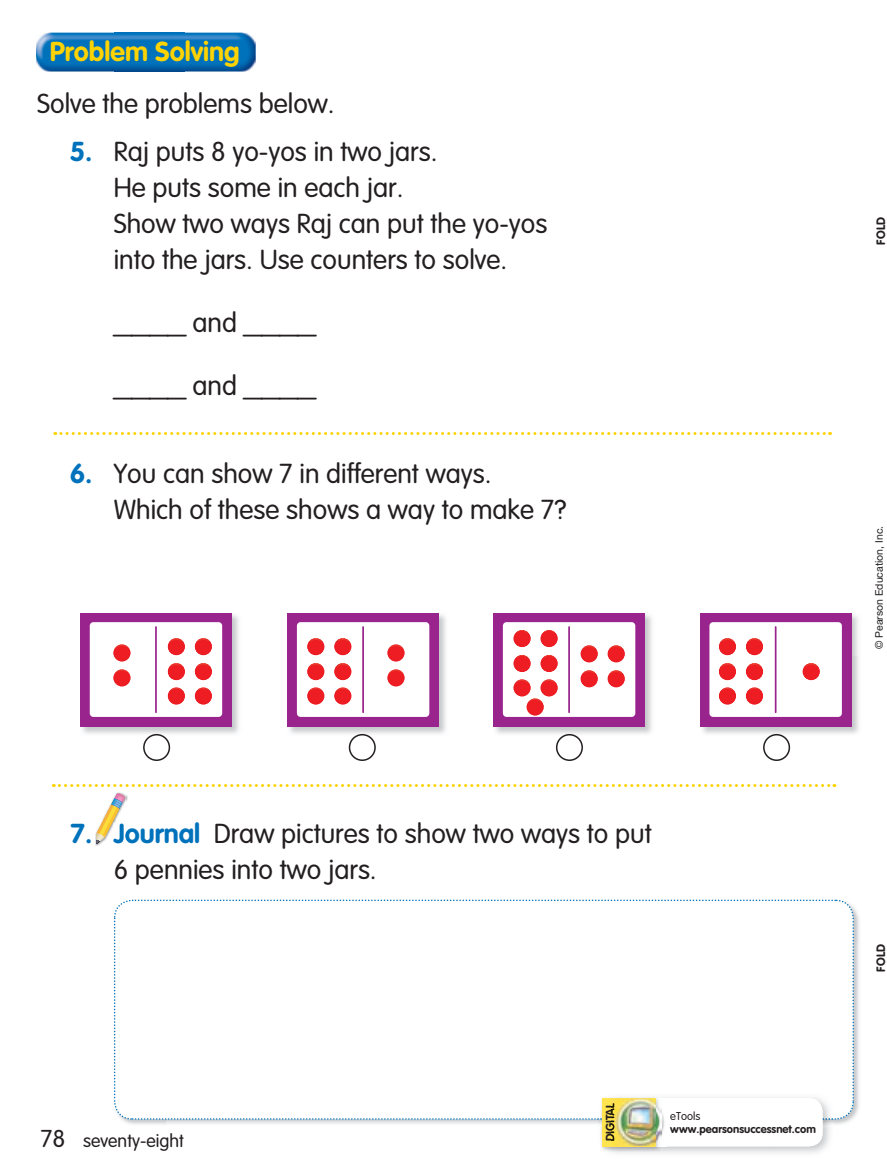
<style>
.page{position:relative;width:887px;height:1175px;background:#fff}
.page>*{position:absolute;margin:0;border:0;box-sizing:border-box;transform-origin:0 0}
.t1{font:300 36px/63px "SFVAG Rounded 02";color:#231f20}
.t2{font:300 27px/36px "SFVAG Rounded 02";color:#231f20}
.t3{font:700 27px "SFVAG Rounded 02";color:#fed304}
.t4{font:300 18px "SFVAG Rounded 02";color:#231f20}
.t5{font:700 12px "SFVAG Rounded 02";letter-spacing:.025em;color:#231f20}
.t6{font:700 11.55px "VAG Rounded";color:#231f20}
.t7{font:700 11.25px/13.5px "SFVAG Rounded 02";color:#231f20}
.t8{font:10.5px "Helvetica Neue";color:#231f20}
.s1{font-weight:700;color:#0072bc}
.s2{font-size:27px}
.s3{font-size:24px}
.s4{font-weight:300}
</style>
<div class="page">
<svg style="left:55px;top:432px;width:775px;height:3px"></svg>
<svg style="left:53px;top:784px;width:781px;height:2px"></svg>
<img style="left:854px;top:943px;width:5px;height:174px">
<img style="left:609px;top:1126px;width:221px;height:27px">
<div style="left:602px;top:1097px;width:220px;height:49px;background:#fff;border-radius:13px"></div>
<img style="left:601px;top:1126px;width:60px;height:25px">
<svg style="left:113px;top:899px;width:741px;height:227px"></svg>
<img style="left:602px;top:1097px;width:59px;height:1px">
<div style="left:602px;top:1098px;width:53px;height:48px;background:#ffe34f"></div>
<img style="left:611px;top:1098px;width:55px;height:48px">
<img style="left:611px;top:1102px;width:3px;height:38px">
<img style="left:80px;top:613px;width:159px;height:121px">
<div style="left:80px;top:612px;width:151px;height:114px;background:#99248e"></div>
<div style="left:90px;top:622px;width:132px;height:94px;background:#fff;border-radius:4px"></div>
<hr style="left:155px;top:627px;width:2px;height:85px;background:#99248e">
<img style="left:287px;top:613px;width:159px;height:120px">
<div style="left:287px;top:612px;width:151px;height:114px;background:#99248e"></div>
<div style="left:297px;top:622px;width:132px;height:94px;background:#fff;border-radius:4px"></div>
<hr style="left:362px;top:627px;width:2px;height:85px;background:#99248e">
<img style="left:493px;top:613px;width:159px;height:120px">
<div style="left:493px;top:612px;width:151px;height:114px;background:#99248e"></div>
<div style="left:503px;top:622px;width:132px;height:94px;background:#fff;border-radius:4px"></div>
<hr style="left:568px;top:627px;width:2px;height:85px;background:#99248e">
<img style="left:700px;top:613px;width:159px;height:121px">
<img style="left:852px;top:613px;width:7px;height:42px">
<div style="left:699px;top:612px;width:152px;height:114px;background:#99248e"></div>
<div style="left:709px;top:622px;width:132px;height:94px;background:#fff;border-radius:4px"></div>
<hr style="left:774px;top:627px;width:2px;height:85px;background:#99248e">
<img style="left:113px;top:644px;width:17px;height:17px;border-radius:50%">
<img style="left:113px;top:644px;width:17px;height:9px">
<img style="left:113px;top:669px;width:17px;height:17px;border-radius:50%">
<img style="left:113px;top:669px;width:17px;height:9px">
<img style="left:168px;top:638px;width:17px;height:17px;border-radius:50%">
<img style="left:168px;top:638px;width:17px;height:9px">
<img style="left:168px;top:663px;width:17px;height:17px;border-radius:50%">
<img style="left:168px;top:663px;width:17px;height:9px">
<img style="left:195px;top:638px;width:17px;height:17px;border-radius:50%">
<img style="left:195px;top:638px;width:17px;height:9px">
<img style="left:195px;top:663px;width:17px;height:17px;border-radius:50%">
<img style="left:195px;top:663px;width:17px;height:9px">
<img style="left:168px;top:687px;width:17px;height:17px;border-radius:50%">
<img style="left:168px;top:687px;width:17px;height:9px">
<img style="left:195px;top:687px;width:17px;height:17px;border-radius:50%">
<img style="left:195px;top:687px;width:17px;height:9px">
<img style="left:307px;top:638px;width:17px;height:17px;border-radius:50%">
<img style="left:307px;top:638px;width:17px;height:9px">
<img style="left:307px;top:663px;width:17px;height:17px;border-radius:50%">
<img style="left:307px;top:663px;width:17px;height:9px">
<img style="left:334px;top:638px;width:17px;height:17px;border-radius:50%">
<img style="left:334px;top:638px;width:17px;height:9px">
<img style="left:334px;top:663px;width:17px;height:17px;border-radius:50%">
<img style="left:334px;top:663px;width:17px;height:9px">
<img style="left:307px;top:687px;width:17px;height:17px;border-radius:50%">
<img style="left:307px;top:687px;width:17px;height:9px">
<img style="left:334px;top:687px;width:17px;height:17px;border-radius:50%">
<img style="left:334px;top:687px;width:17px;height:9px">
<img style="left:387px;top:644px;width:17px;height:17px;border-radius:50%">
<img style="left:387px;top:644px;width:17px;height:9px">
<img style="left:387px;top:669px;width:17px;height:17px;border-radius:50%">
<img style="left:387px;top:669px;width:17px;height:9px">
<img style="left:513px;top:630px;width:17px;height:17px;border-radius:50%">
<img style="left:513px;top:630px;width:17px;height:9px">
<img style="left:513px;top:654px;width:17px;height:18px;border-radius:50%">
<img style="left:513px;top:654px;width:17px;height:10px">
<img style="left:540px;top:630px;width:17px;height:17px;border-radius:50%">
<img style="left:540px;top:630px;width:17px;height:9px">
<img style="left:540px;top:654px;width:17px;height:18px;border-radius:50%">
<img style="left:540px;top:654px;width:17px;height:10px">
<img style="left:513px;top:679px;width:17px;height:17px;border-radius:50%">
<img style="left:513px;top:679px;width:17px;height:9px">
<img style="left:540px;top:679px;width:17px;height:17px;border-radius:50%">
<img style="left:540px;top:679px;width:17px;height:9px">
<img style="left:526px;top:698px;width:17px;height:17px;border-radius:50%">
<img style="left:526px;top:698px;width:17px;height:9px">
<img style="left:580px;top:645px;width:17px;height:17px;border-radius:50%">
<img style="left:580px;top:645px;width:17px;height:9px">
<img style="left:580px;top:670px;width:17px;height:17px;border-radius:50%">
<img style="left:580px;top:670px;width:17px;height:9px">
<img style="left:607px;top:645px;width:17px;height:17px;border-radius:50%">
<img style="left:607px;top:645px;width:17px;height:9px">
<img style="left:607px;top:670px;width:17px;height:17px;border-radius:50%">
<img style="left:607px;top:670px;width:17px;height:9px">
<img style="left:718px;top:638px;width:17px;height:17px;border-radius:50%">
<img style="left:718px;top:638px;width:17px;height:9px">
<img style="left:718px;top:663px;width:17px;height:17px;border-radius:50%">
<img style="left:718px;top:663px;width:17px;height:9px">
<img style="left:745px;top:638px;width:17px;height:17px;border-radius:50%">
<img style="left:745px;top:638px;width:17px;height:9px">
<img style="left:745px;top:663px;width:17px;height:17px;border-radius:50%">
<img style="left:745px;top:663px;width:17px;height:9px">
<img style="left:718px;top:687px;width:17px;height:17px;border-radius:50%">
<img style="left:718px;top:687px;width:17px;height:9px">
<img style="left:745px;top:687px;width:17px;height:17px;border-radius:50%">
<img style="left:745px;top:687px;width:17px;height:9px">
<img style="left:802px;top:663px;width:17px;height:17px;border-radius:50%">
<img style="left:802px;top:663px;width:17px;height:9px">
<svg style="left:142px;top:733px;width:648px;height:28px"></svg>
<img style="left:95px;top:795px;width:32px;height:51px">
<img style="left:125px;top:822px;width:2px;height:21px">
<svg style="left:96px;top:792px;width:29px;height:51px"></svg>
<img style="left:36px;top:33px;width:79px;height:38px">
<img style="left:184px;top:33px;width:72px;height:38px">
<img style="left:115px;top:33px;width:69px;height:38px">
<p class="t3" style="left:50px;top:40px;width:191px">Problem Solving</p>
<p class="t2" style="left:37px;top:87px;width:299px">Solve the problems below.</p>
<p class="t2" style="left:114px;top:135px;width:435px;text-indent:-44px"><span class="s1">5.</span> Raj puts 8 yo-yos in two jars.<br>He puts some in each jar.<br>Show two ways Raj can put the yo-yos into the jars. Use counters to solve.</p>
<p class="t1" style="left:114px;top:290px;width:204px">____ <span class="s2">and</span> ____ ____ <span class="s2">and</span> ____</p>
<p class="t2" style="left:114px;top:458px;width:454px;text-indent:-44px"><span class="s1">6.</span> You can show 7 in different ways.<br>Which of these shows a way to make 7?</p>
<p class="t5" style="left:875px;top:245px;width:30px;rotate:-90deg">FOLD</p>
<p class="t8" style="left:875px;top:649px;width:125px;rotate:-90deg">© Pearson Education, Inc.</p>
<p class="t2" style="left:114px;top:817px;width:539px;text-indent:-43px"><span class="s1">7. Journal</span> Draw pictures to show two ways to put<br>6 pennies into two jars.</p>
<p class="t4" style="left:40px;top:1132px;width:145px"><span class="s3">78</span> seventy-eight</p>
<p class="t6" style="left:605px;top:1141px;width:40px;rotate:-90deg">DIGITAL</p>
<p class="t7" style="left:670px;top:1109px;width:147px"><span class="s4">eTools </span>www.pearsonsuccessnet.com</p>
<p class="t5" style="left:875px;top:971px;width:30px;rotate:-90deg">FOLD</p>
</div>
